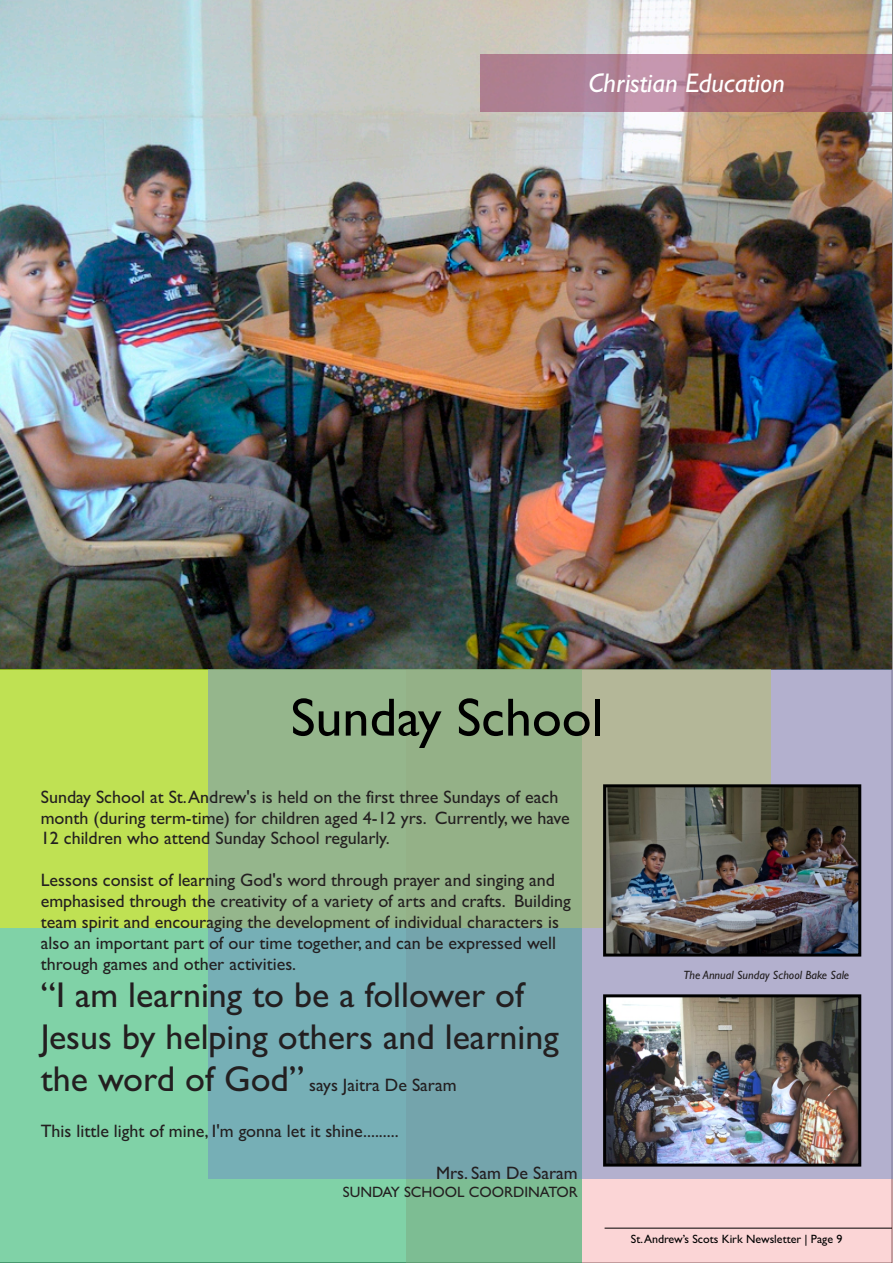
<style>
.page{position:relative;width:893px;height:1263px;background:#fff}
.page>*{position:absolute;margin:0;border:0;box-sizing:border-box;transform-origin:0 0}
.t1{font:54px "Gill Sans";color:#000}
.t2{font:36px/41.7px "Gill Sans";color:#231f20}
.t3{font:italic 27px "Gill Sans";color:#fff}
.t4{font:18px/20.9px "Gill Sans";color:#231f20}
.t5{font:15px "Gill Sans";color:#231f20}
.t6{font:12px "Gill Sans";color:#000}
.t7{font:italic 12px "Gill Sans";color:#231f20}
.s1{font-size:36px}
</style>
<div class="page">
<div style="left:406px;top:669px;width:487px;height:594px;background:#fbd5d6"></div>
<hr style="left:605px;top:1228px;width:287px;height:1px;background:#000">
<img style="left:0;top:0;width:892px;height:669px">
<div style="left:0;top:669px;width:582px;height:594px;background:#00a650;opacity:.5"></div>
<div style="left:0;top:669px;width:771px;height:259px;background:#bfe153"></div>
<div style="left:208px;top:669px;width:685px;height:509px;background:#6c8cc7;opacity:.5"></div>
<div style="left:481px;top:54px;width:411px;height:57px;background:#923561;opacity:.5"></div>
<img style="left:607px;top:788px;width:250px;height:164px">
<img style="left:607px;top:998px;width:250px;height:164px">
<div style="left:603px;top:784px;width:258px;height:172px;border:3px solid #000"></div>
<div style="left:603px;top:994px;width:258px;height:172px;border:3px solid #000"></div>
<h3 class="t3" style="left:588px;top:73px;width:198px">Christian Education</h3>
<h3 class="t3" style="left:696px;top:77px;width:198px">Christian Education</h3>
<h1 class="t1" style="left:291px;top:698px;width:314px">Sunday School</h1>
<p class="t4" style="left:41px;top:788px;width:530px">Sunday School at St.Andrew's is held on the first three Sundays of each month (during term-time) for children aged 4-12 yrs. Currently, we have<br>12 children who attend Sunday School regularly.</p>
<p class="t4" style="left:41px;top:872px;width:532px">Lessons consist of learning God's word through prayer and singing and emphasised through the creativity of a variety of arts and crafts. Building team spirit and encouraging the development of individual characters is also an important part of our time together, and can be expressed well through games and other activities.</p>
<h2 class="t2" style="left:41px;top:978px;width:520px">“I am learning to be a follower of<br>Jesus by helping others and learning</h2>
<p class="t4" style="left:41px;top:1076px;width:417px"><span class="s1">the word of God”</span> says Jaitra De Saram</p>
<p class="t4" style="left:41px;top:1122px;width:359px">This little light of mine, I'm gonna let it shine.........</p>
<p class="t4" style="left:436px;top:1164px;width:143px">Mrs. Sam De Saram</p>
<p class="t5" style="left:343px;top:1186px;width:236px">SUNDAY SCHOOL COORDINATOR</p>
<p class="t7" style="left:683px;top:971px;width:167px">The Annual Sunday School Bake Sale</p>
<p class="t6" style="left:631px;top:1235px;width:213px">St.Andrew’s Scots Kirk Newsletter | Page 9</p>
</div>
